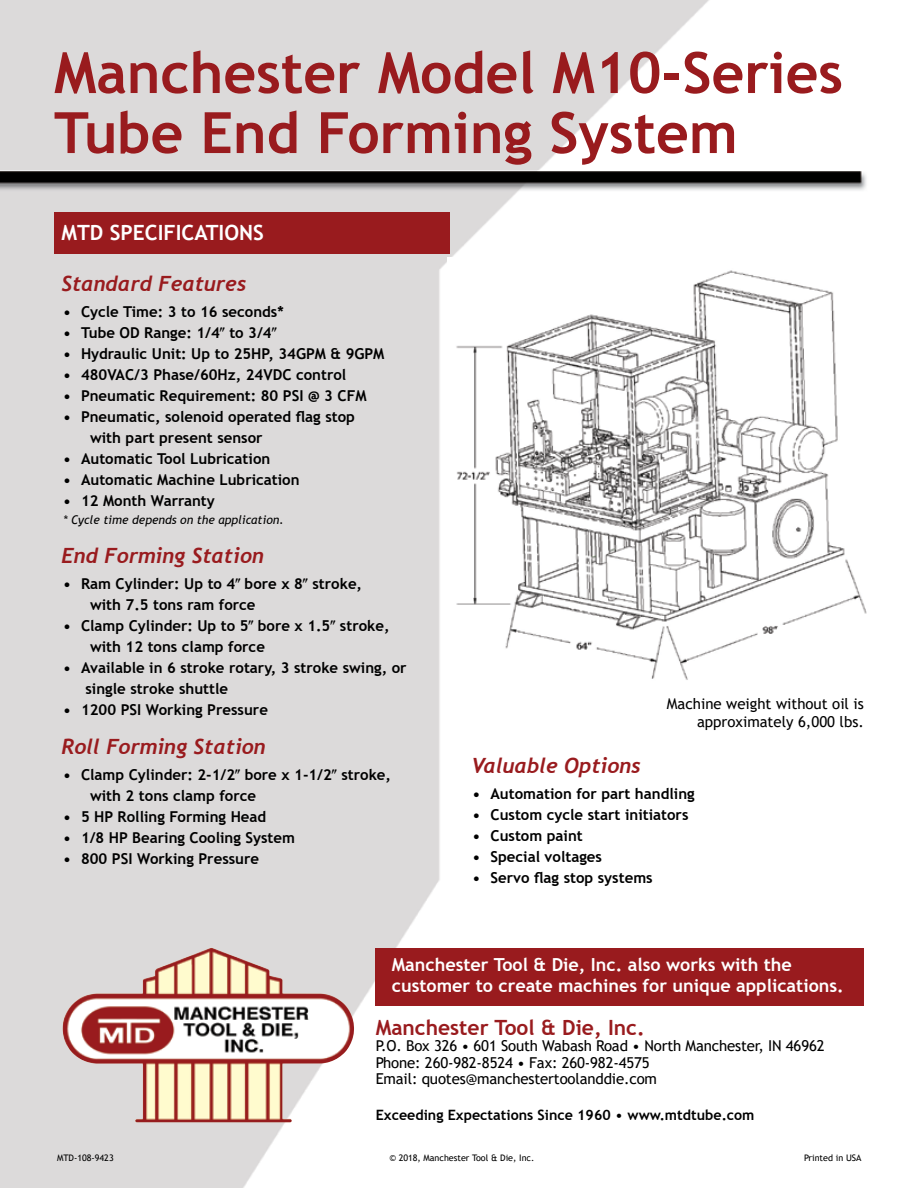
<style>
.page{position:relative;width:918px;height:1188px;background:#fff}
.page>*{position:absolute;margin:0;border:0;box-sizing:border-box;transform-origin:0 0}
.t1{font:700 57px/60px "Trebuchet MS";color:#991b1e}
.t2{font:italic 700 21px "Trebuchet";color:#991b1e}
.t3{font:700 21px "Trebuchet MS";color:#991b1e}
.t4{font:700 21px "Trebuchet MS";color:#fff}
.t5{font:700 18px/21.6px "Trebuchet MS";color:#fff}
.t6{font:700 15px/21px "Trebuchet MS";color:#000}
.t7{font:15px/16.5px "Trebuchet MS";letter-spacing:-.01em;color:#000}
.t8{font:700 14.25px "Trebuchet MS";color:#000}
.t9{font:italic 12px "Trebuchet MS";color:#000}
.t10{font:9px "Trebuchet MS";color:#000}
.s1{font-family:"Universal Newswith Comm Pi";font-weight:400}
.s2{font-weight:400;font-size:15px}
</style>
<div class="page">
<img style="left:0;top:0;width:866px;height:1188px">
<img style="left:62px;top:948px;width:292px;height:174px">
<div style="left:54px;top:213px;width:396px;height:41px;background:#991b1e"></div>
<div style="left:375px;top:948px;width:489px;height:57px;background:#991b1e"></div>
<img style="left:447px;top:258px;width:420px;height:430px">
<h1 class="t1" style="left:54px;top:43px;width:790px">Manchester Model M10-Series<br>Tube End Forming System</h1>
<h2 class="t4" style="left:62px;top:220px;width:204px">MTD SPECIFICATIONS</h2>
<h2 class="t2" style="left:62px;top:270px;width:186px">Standard Features</h2>
<p class="t6" style="left:63px;top:301px;width:222px">• Cycle Time: 3 to 16 seconds*</p>
<p class="t6" style="left:63px;top:322px;width:215px">• Tube OD Range: 1/4<span class="s1">(</span> to 3/4<span class="s1">(</span></p>
<p class="t6" style="left:63px;top:343px;width:323px">• Hydraulic Unit: Up to 25HP, 34GPM &amp; 9GPM</p>
<p class="t6" style="left:63px;top:364px;width:285px">• 480VAC/3 Phase/60Hz, 24VDC control</p>
<p class="t6" style="left:63px;top:385px;width:305px">• Pneumatic Requirement: 80 PSI @ 3 CFM</p>
<p class="t6" style="left:90px;top:406px;width:266px;text-indent:-27px">• Pneumatic, solenoid operated flag stop with part present sensor</p>
<p class="t6" style="left:63px;top:448px;width:209px">• Automatic Tool Lubrication</p>
<p class="t6" style="left:63px;top:469px;width:238px">• Automatic Machine Lubrication</p>
<p class="t6" style="left:63px;top:490px;width:153px">• 12 Month Warranty</p>
<p class="t9" style="left:63px;top:513px;width:222px">* Cycle time depends on the application.</p>
<h2 class="t2" style="left:62px;top:542px;width:204px">End Forming Station</h2>
<p class="t6" style="left:90px;top:573px;width:274px;text-indent:-27px">• Ram Cylinder: Up to 4<span class="s1">(</span> bore x 8<span class="s1">(</span> stroke, with 7.5 tons ram force</p>
<p class="t6" style="left:90px;top:615px;width:301px;text-indent:-27px">• Clamp Cylinder: Up to 5<span class="s1">(</span> bore x 1.5<span class="s1">(</span> stroke, with 12 tons clamp force</p>
<p class="t6" style="left:86px;top:657px;width:323px;text-indent:-22px">• Available in 6 stroke rotary, 3 stroke swing, or single stroke shuttle</p>
<p class="t6" style="left:63px;top:699px;width:206px">• 1200 PSI Working Pressure</p>
<h2 class="t2" style="left:62px;top:733px;width:206px">Roll Forming Station</h2>
<p class="t6" style="left:90px;top:765px;width:303px;text-indent:-27px">• Clamp Cylinder: 2-1/2<span class="s1">(</span> bore x 1-1/2<span class="s1">(</span> stroke, with 2 tons clamp force</p>
<p class="t6" style="left:63px;top:807px;width:205px">• 5 HP Rolling Forming Head</p>
<p class="t6" style="left:63px;top:828px;width:234px">• 1/8 HP Bearing Cooling System</p>
<p class="t6" style="left:63px;top:849px;width:198px">• 800 PSI Working Pressure</p>
<p class="t7" style="left:667px;top:695px;width:198px;line-height:18px;text-align:right">Machine weight without oil is approximately 6,000 lbs.</p>
<h2 class="t2" style="left:471px;top:752px;width:171px">Valuable Options</h2>
<p class="t6" style="left:472px;top:784px;width:224px">• Automation for part handling</p>
<p class="t6" style="left:472px;top:805px;width:218px">• Custom cycle start initiators</p>
<p class="t6" style="left:472px;top:826px;width:112px">• Custom paint</p>
<p class="t6" style="left:472px;top:847px;width:131px">• Special voltages</p>
<p class="t6" style="left:472px;top:868px;width:182px">• Servo flag stop systems</p>
<p class="t5" style="left:392px;top:953px;width:453px">Manchester Tool &amp; Die, Inc. also works with the customer to create machines for unique applications.</p>
<h2 class="t3" style="left:376px;top:1014px;width:270px">Manchester Tool &amp; Die, Inc.</h2>
<p class="t7" style="left:376px;top:1038px;width:450px">P.O. Box 326 • 601 South Wabash Road • North Manchester, IN 46962<br>Phone: 260-982-8524 • Fax: 260-982-4575<br>Email: quotes@manchestertoolanddie.com</p>
<p class="t8" style="left:376px;top:1106px;width:380px">Exceeding Expectations Since 1960 <span class="s2">•</span> www.mtdtube.com</p>
<p class="t10" style="left:57px;top:1152px;width:58px">MTD-108-9423</p>
<p class="t10" style="left:390px;top:1152px;width:146px">© 2018, Manchester Tool &amp; Die, Inc.</p>
<p class="t10" style="left:804px;top:1152px;width:59px">Printed in USA</p>
</div>
